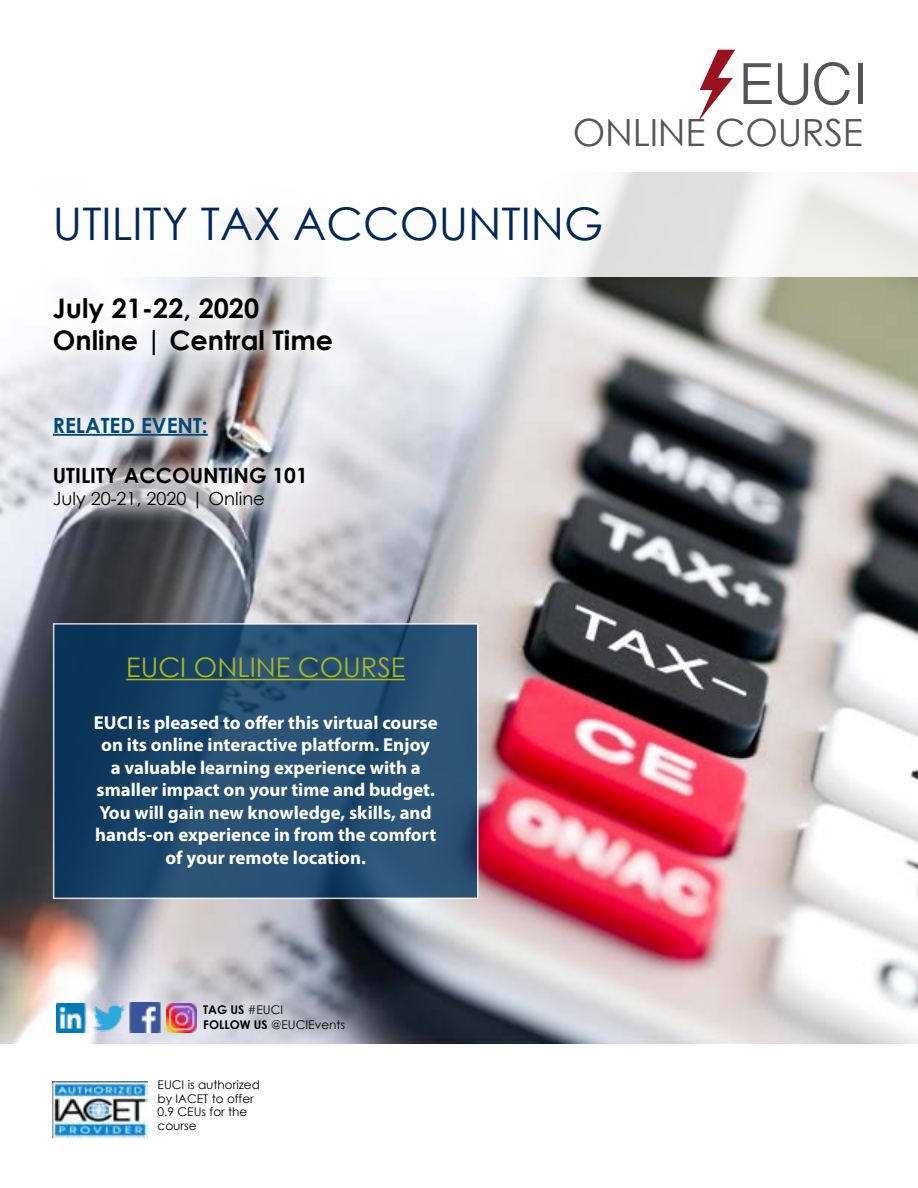
<style>
.page{position:relative;width:918px;height:1188px;background:#fff}
.page>*{position:absolute;margin:0;border:0;box-sizing:border-box;transform-origin:0 0}
.t1{font:45px "Century Gothic";color:#002757}
.t2{font:37.5px "Century Gothic";letter-spacing:-.01em;color:#52555b}
.t3{font:700 27px/32.4px "Century Gothic";color:#000}
.t4{font:27px "Century Gothic";color:#aeb61c}
.t5{font:700 21px "Century Gothic";color:#000}
.t6{font:700 21px "Century Gothic";color:#014976}
.t7{font:700 18.75px/22.5px "Myriad Pro";color:#fff;text-align:center}
.t8{font:18px "Century Gothic";color:#000}
.t9{font:12px/13.5px "Century Gothic";color:#000}
.s1{font-weight:700}
</style>
<div class="page">
<img style="left:0;top:277px;width:918px;height:767px">
<img style="left:53px;top:1081px;width:95px;height:57px">
<svg style="left:744px;top:63px;width:28px;height:41px"></svg>
<svg style="left:778px;top:63px;width:30px;height:42px"></svg>
<svg style="left:814px;top:62px;width:36px;height:43px"></svg>
<hr style="left:858px;top:63px;width:4px;height:41px;background:#52555b">
<svg style="left:698px;top:50px;width:37px;height:72px"></svg>
<svg style="left:234px;top:172px;width:684px;height:105px"></svg>
<div style="left:34px;top:279px;width:318px;height:249px;background:#fff;opacity:.75"></div>
<hr style="left:53px;top:434px;width:155px;height:2px;background:#014976">
<img style="left:127px;top:1003px;width:37px;height:30px">
<img style="left:92px;top:1001px;width:35px;height:35px">
<img style="left:56px;top:1003px;width:33px;height:29px">
<img style="left:167px;top:1003px;width:29px;height:29px">
<svg style="left:53px;top:623px;width:426px;height:276px;background:#234c6e"></svg>
<hr style="left:126px;top:679px;width:279px;height:1px;background:#aeb61c">
<h2 class="t2" style="left:573px;top:106px;width:291px">ONLINE COURSE</h2>
<h1 class="t1" style="left:53px;top:193px;width:552px">UTILITY TAX ACCOUNTING</h1>
<h3 class="t3" style="left:53px;top:290px;width:282px">July 21-22, 2020<br>Online | Central Time</h3>
<p class="t6" style="left:53px;top:409px;width:156px">RELATED EVENT:</p>
<p class="t5" style="left:53px;top:460px;width:256px">UTILITY ACCOUNTING 101</p>
<p class="t8" style="left:53px;top:486px;width:214px">July 20-21, 2020 | Online</p>
<h3 class="t4" style="left:126px;top:648px;width:281px">EUCI ONLINE COURSE</h3>
<p class="t7" style="left:94px;top:711px;width:345px">EUCI is pleased to offer this virtual course on its online interactive platform. Enjoy<br>a valuable learning experience with a smaller impact on your time and budget.<br>You will gain new knowledge, skills, and hands-on experience in from the comfort of your remote location.</p>
<p class="t9" style="left:203px;top:1003px;width:143px;line-height:14.4px"><span class="s1">TAG US</span> #EUCI<br><span class="s1">FOLLOW US</span> @EUCIEvents</p>
<p class="t9" style="left:158px;top:1078px;width:104px">EUCI is authorized by IACET to offer<br>0.9 CEUs for the course</p>
</div>
